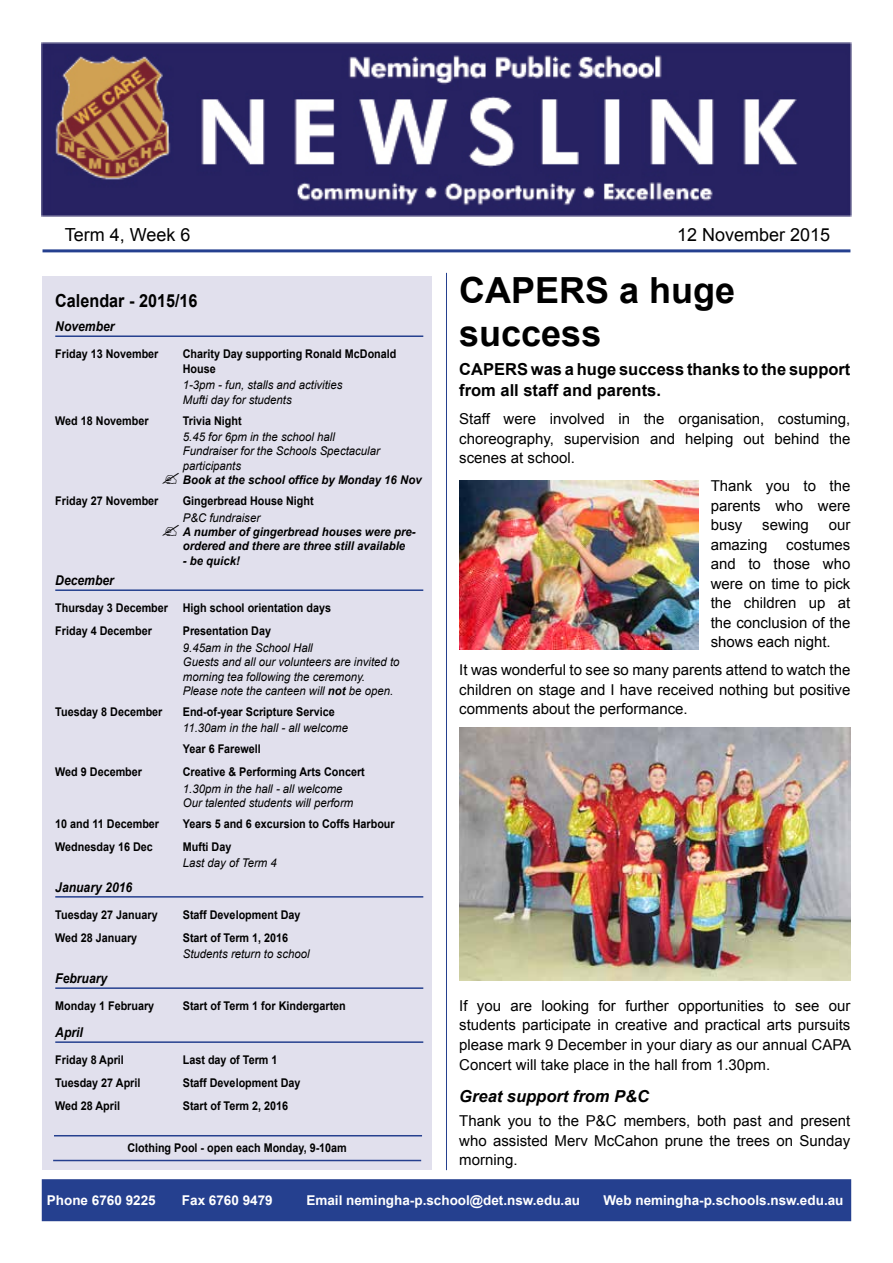
<style>
.page{position:relative;width:893px;height:1263px;background:#fff}
.page>*{position:absolute;margin:0;border:0;box-sizing:border-box;transform-origin:0 0}
.t1{font:700 36px/43.2px "Arial";color:#000}
.t2{font:18px "Arial";color:#000}
.t3{font:700 18px "Arial";color:#000;scale:.9 1}
.t4{font:700 16.5px/21px "Arial";color:#000}
.t5{font:italic 700 16.5px "Arial";color:#000}
.t6{font:15px/19.5px "Arial";color:#000;text-align:justify}
.t7{font:700 13.5px "Arial";color:#fff}
.t8{font:italic 700 13.5px "Arial";color:#000;scale:.9 1}
.t9{font:700 12px/14.4px "Arial";color:#000;scale:.9 1}
.t10{font:italic 12px/14.4px "Arial";color:#000;scale:.95 1}
.t11{font:italic 700 12px/14.4px "Arial";color:#000;scale:.95 1}
.s1{font-weight:700}
</style>
<div class="page">
<img style="left:41px;top:43px;width:810px;height:174px">
<hr style="left:43px;top:249px;width:807px;height:3px;background:#25408f">
<div style="left:42px;top:1179px;width:809px;height:42px;background:#25408f;border:2px solid #25408f"></div>
<div style="left:43px;top:276px;width:389px;height:894px;background:#e1e0ed"></div>
<hr style="left:55px;top:335px;width:368px;height:2px;background:#25408f">
<hr style="left:55px;top:589px;width:368px;height:2px;background:#25408f">
<hr style="left:55px;top:896px;width:368px;height:1px;background:#25408f">
<hr style="left:55px;top:987px;width:368px;height:2px;background:#25408f">
<hr style="left:55px;top:1041px;width:368px;height:2px;background:#25408f">
<hr style="left:446px;top:273px;width:1px;height:897px;background:#25408f">
<hr style="left:54px;top:1135px;width:368px;height:1px;background:#25408f">
<hr style="left:53px;top:1160px;width:368px;height:1px;background:#25408f">
<img style="left:459px;top:728px;width:391px;height:252px">
<img style="left:459px;top:481px;width:239px;height:168px">
<p class="t2" style="left:65px;top:223px;width:127px">Term 4, Week 6</p>
<p class="t2" style="left:677px;top:223px;width:155px">12 November 2015</p>
<p class="t3" style="left:55px;top:288px;width:160px">Calendar - 2015/16</p>
<p class="t8" style="left:55px;top:317px;width:68px">November</p>
<p class="t9" style="left:55px;top:347px;width:116px">Friday 13 November</p>
<p class="t9" style="left:183px;top:347px;width:239px">Charity Day supporting Ronald McDonald<br>House</p>
<p class="t10" style="left:183px;top:378px;width:170px">1-3pm - fun, stalls and activities<br>Mufti day for students</p>
<p class="t9" style="left:55px;top:413px;width:105px">Wed 18 November</p>
<p class="t9" style="left:183px;top:413px;width:67px">Trivia Night</p>
<p class="t10" style="left:183px;top:430px;width:209px">5.45 for 6pm in the school hall<br>Fundraiser for the Schools Spectacular participants</p>
<p class="t11" style="left:183px;top:473px;width:253px">Book at the school office by Monday 16 Nov</p>
<p class="t9" style="left:55px;top:494px;width:116px">Friday 27 November</p>
<p class="t9" style="left:183px;top:494px;width:147px">Gingerbread House Night</p>
<p class="t10" style="left:183px;top:510px;width:83px">P&amp;C fundraiser</p>
<p class="t11" style="left:183px;top:525px;width:247px">A number of gingerbread houses were pre&shy;ordered and there are three still available</p>
<p class="t11" style="left:183px;top:554px;width:62px">- be quick!</p>
<p class="t8" style="left:55px;top:571px;width:67px">December</p>
<p class="t9" style="left:55px;top:597px;width:308px;line-height:23px">Thursday 3 December High school orientation days<br>Friday 4 December</p>
<p class="t9" style="left:183px;top:624px;width:100px">Presentation Day</p>
<p class="t10" style="left:183px;top:640px;width:230px">9.45am in the School Hall<br>Guests and all our volunteers are invited to morning tea following the ceremony.<br>Please note the canteen will <span class="s1">not</span> be open.</p>
<p class="t9" style="left:55px;top:705px;width:121px">Tuesday 8 December</p>
<p class="t9" style="left:183px;top:705px;width:170px">End-of-year Scripture Service</p>
<p class="t10" style="left:183px;top:721px;width:175px">11.30am in the hall - all welcome</p>
<p class="t9" style="left:183px;top:742px;width:88px">Year 6 Farewell</p>
<p class="t9" style="left:55px;top:765px;width:98px">Wed 9 December</p>
<p class="t9" style="left:183px;top:765px;width:204px">Creative &amp; Performing Arts Concert</p>
<p class="t10" style="left:183px;top:781px;width:181px">1.30pm in the hall - all welcome<br>Our talented students will perform</p>
<p class="t9" style="left:55px;top:817px;width:117px">10 and 11 December</p>
<p class="t9" style="left:183px;top:817px;width:237px">Years 5 and 6 excursion to Coffs Harbour</p>
<p class="t9" style="left:55px;top:839px;width:110px">Wednesday 16 Dec</p>
<p class="t9" style="left:183px;top:839px;width:55px">Mufti Day</p>
<p class="t10" style="left:183px;top:856px;width:100px">Last day of Term 4</p>
<p class="t8" style="left:55px;top:878px;width:87px">January 2016</p>
<p class="t9" style="left:55px;top:908px;width:115px">Tuesday 27 January</p>
<p class="t9" style="left:183px;top:908px;width:132px">Staff Development Day</p>
<p class="t9" style="left:55px;top:931px;width:93px">Wed 28 January</p>
<p class="t9" style="left:183px;top:931px;width:119px">Start of Term 1, 2016</p>
<p class="t10" style="left:183px;top:947px;width:135px">Students return to school</p>
<p class="t8" style="left:55px;top:969px;width:59px">February</p>
<p class="t9" style="left:55px;top:999px;width:112px">Monday 1 February</p>
<p class="t9" style="left:183px;top:999px;width:183px">Start of Term 1 for Kindergarten</p>
<p class="t8" style="left:55px;top:1023px;width:32px">April</p>
<p class="t9" style="left:55px;top:1053px;width:78px">Friday 8 April</p>
<p class="t9" style="left:183px;top:1053px;width:107px">Last day of Term 1</p>
<p class="t9" style="left:55px;top:1076px;width:96px">Tuesday 27 April</p>
<p class="t9" style="left:183px;top:1076px;width:132px">Staff Development Day</p>
<p class="t9" style="left:55px;top:1099px;width:74px">Wed 28 April</p>
<p class="t9" style="left:183px;top:1099px;width:119px">Start of Term 2, 2016</p>
<p class="t9" style="left:127px;top:1140px;width:245px">Clothing Pool - open each Monday, 9-10am</p>
<h1 class="t1" style="left:459px;top:269px;width:278px">CAPERS a huge success</h1>
<p class="t4" style="left:459px;top:359px;width:393px">CAPERS was a huge success thanks to the support from all staff and parents.</p>
<p class="t6" style="left:459px;top:409px;width:393px">Staff were involved in the organisation, costuming, choreography, supervision and helping out behind the scenes at school.</p>
<p class="t6" style="left:711px;top:476px;width:141px">Thank you to the parents who were busy</p>
<p class="t6" style="left:762px;top:515px;width:48px">sewing</p>
<p class="t6" style="left:829px;top:515px;width:23px">our</p>
<p class="t6" style="left:711px;top:535px;width:58px">amazing</p>
<p class="t6" style="left:711px;top:535px;width:141px;text-indent:76px">costumes and to those who were on time to pick the children up at the conclusion of the shows each night.</p>
<p class="t6" style="left:459px;top:660px;width:393px">It was wonderful to see so many parents attend to watch the children on stage and I have received nothing but positive comments about the performance.</p>
<p class="t6" style="left:459px;top:996px;width:393px">If you are looking for further opportunities to see our students participate in creative and practical arts pursuits please mark 9 December in your diary as our annual CAPA Concert will take place in the hall from 1.30pm.</p>
<p class="t5" style="left:459px;top:1085px;width:191px">Great support from P&amp;C</p>
<p class="t6" style="left:459px;top:1111px;width:393px">Thank you to the P&amp;C members, both past and present who assisted Merv McCahon prune the trees on Sunday morning.</p>
<p class="t7" style="left:47px;top:1191px;width:110px">Phone 6760 9225</p>
<p class="t7" style="left:182px;top:1191px;width:92px">Fax 6760 9479</p>
<p class="t7" style="left:306px;top:1191px;width:275px">Email nemingha-p.school@det.nsw.edu.au</p>
<p class="t7" style="left:603px;top:1191px;width:242px">Web nemingha-p.schools.nsw.edu.au</p>
</div>
